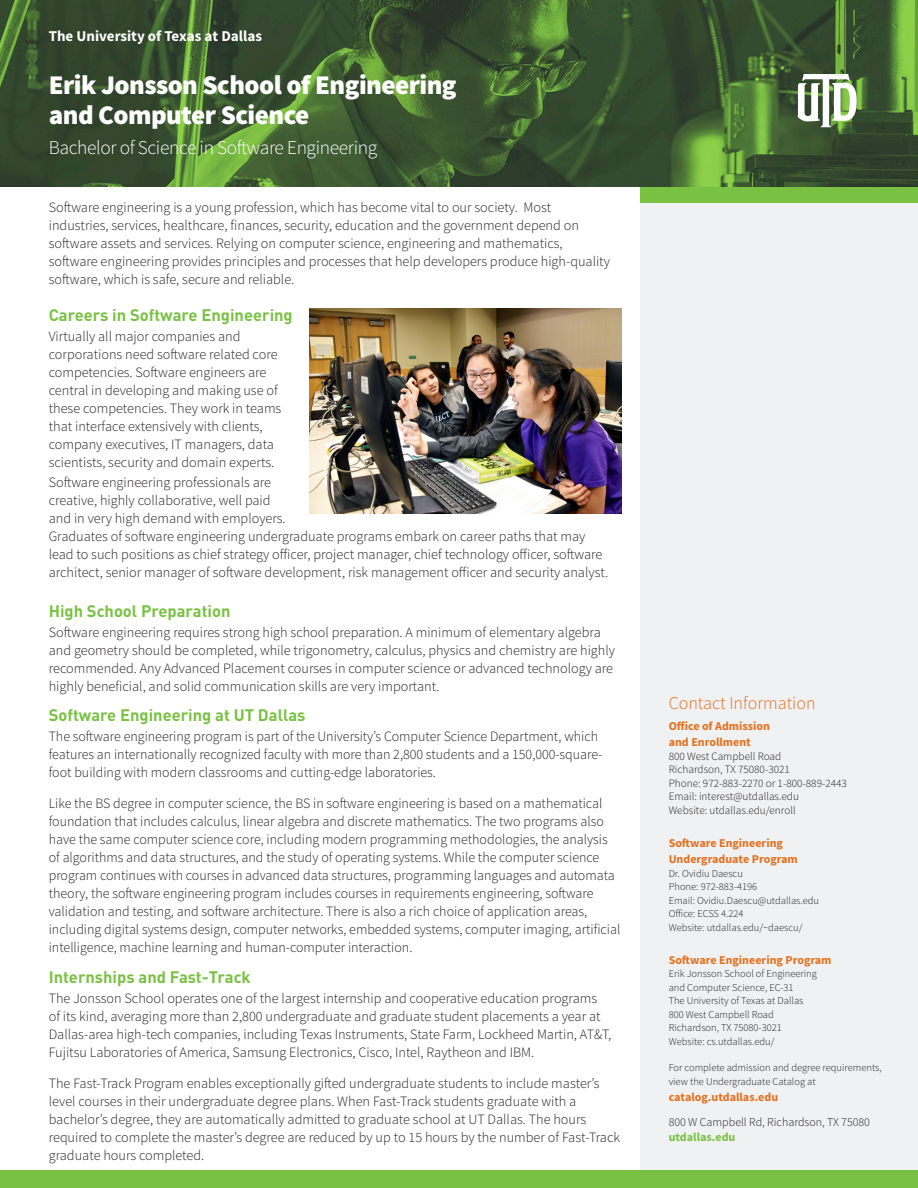
<style>
.page{position:relative;width:918px;height:1188px;background:#fff}
.page>*{position:absolute;margin:0;border:0;box-sizing:border-box;transform-origin:0 0}
.yourName{font:900 27px/30px "Source Sans Pro";letter-spacing:-.02em;color:#fff}
.yourPosition{font:300 19.5px "Source Sans Pro";letter-spacing:-.02em;color:#fff}
.t1{font:300 18px "Source Sans Pro";color:#e4701e}
.t2{font:700 16.5px "DIN Pro";color:#79c142}
.t3{font:700 15px "Source Sans Pro";color:#fff}
.t4{font:300 14.25px/18px "Source Sans Pro";color:#231f20}
.para{font:700 12px/16.5px "Source Sans Pro";color:#e4701e}
.t5{font:300 12px "Source Sans Pro";color:#231f20}
.t6{font:700 12px "Source Sans Pro";color:#79c142}
.para-2{font:300 11.25px/13.5px "Source Sans Pro";color:#231f20}
.para-3{font:300 10.5px/13.5px "Source Sans Pro";color:#231f20}
</style>
<div class="page">
<img style="left:0;top:0;width:918px;height:187px">
<div style="left:640px;top:201px;width:278px;height:969px;background:#f0f1f2"></div>
<div style="left:640px;top:187px;width:278px;height:15px;background:#79c142"></div>
<div style="left:0;top:1170px;width:918px;height:18px;background:#79c142"></div>
<svg style="left:798px;top:74px;width:59px;height:53px"></svg>
<img style="left:310px;top:308px;width:312px;height:206px">
<p class="t3" style="left:49px;top:27px;width:215px">The University of Texas at Dallas</p>
<p class="yourName" style="left:49px;top:71px;width:409px">Erik Jonsson School of Engineering and Computer Science</p>
<p class="yourPosition" style="left:49px;top:136px;width:330px">Bachelor of Science in Software Engineering</p>
<p class="t4" style="left:49px;top:198px;width:563px">Software engineering is a young profession, which has become vital to our society. Most industries, services, healthcare, finances, security, education and the government depend on software assets and services. Relying on computer science, engineering and mathematics, software engineering provides principles and processes that help developers produce high-quality software, which is safe, secure and reliable.</p>
<p class="t2" style="left:49px;top:303px;width:246px">Careers in Software Engineering</p>
<p class="t4" style="left:49px;top:327px;width:234px">Virtually all major companies and corporations need software related core competencies. Software engineers are central in developing and making use of these competencies. They work in teams that interface extensively with clients, company executives, IT managers, data scientists, security and domain experts.</p>
<p class="t4" style="left:49px;top:473px;width:561px">Software engineering professionals are<br>creative, highly collaborative, well paid<br>and in very high demand with employers.<br>Graduates of software engineering undergraduate programs embark on career paths that may lead to such positions as chief strategy officer, project manager, chief technology officer, software architect, senior manager of software development, risk management officer and security analyst.</p>
<p class="t2" style="left:49px;top:599px;width:183px">High School Preparation</p>
<p class="t4" style="left:49px;top:623px;width:568px">Software engineering requires strong high school preparation. A minimum of elementary algebra and geometry should be completed, while trigonometry, calculus, physics and chemistry are highly recommended. Any Advanced Placement courses in computer science or advanced technology are highly beneficial, and solid communication skills are very important.</p>
<p class="t2" style="left:49px;top:704px;width:258px">Software Engineering at UT Dallas</p>
<p class="t4" style="left:49px;top:728px;width:555px">The software engineering program is part of the University’s Computer Science Department, which features an internationally recognized faculty with more than 2,800 students and a 150,000-square&shy;foot building with modern classrooms and cutting-edge laboratories.</p>
<p class="t4" style="left:49px;top:795px;width:573px">Like the BS degree in computer science, the BS in software engineering is based on a mathematical foundation that includes calculus, linear algebra and discrete mathematics. The two programs also have the same computer science core, including modern programming methodologies, the analysis of algorithms and data structures, and the study of operating systems. While the computer science program continues with courses in advanced data structures, programming languages and automata theory, the software engineering program includes courses in requirements engineering, software validation and testing, and software architecture. There is also a rich choice of application areas, including digital systems design, computer networks, embedded systems, computer imaging, artificial intelligence, machine learning and human-computer interaction.</p>
<p class="t2" style="left:49px;top:966px;width:204px">Internships and Fast-Track</p>
<p class="t4" style="left:49px;top:990px;width:564px">The Jonsson School operates one of the largest internship and cooperative education programs of its kind, averaging more than 2,800 undergraduate and graduate student placements a year at Dallas-area high-tech companies, including Texas Instruments, State Farm, Lockheed Martin, AT&amp;T, Fujitsu Laboratories of America, Samsung Electronics, Cisco, Intel, Raytheon and IBM.</p>
<p class="t4" style="left:49px;top:1074px;width:573px">The Fast-Track Program enables exceptionally gifted undergraduate students to include master’s level courses in their undergraduate degree plans. When Fast-Track students graduate with a bachelor’s degree, they are automatically admitted to graduate school at UT Dallas. The hours required to complete the master’s degree are reduced by up to 15 hours by the number of Fast-Track graduate hours completed.</p>
<p class="t1" style="left:669px;top:692px;width:148px">Contact Information</p>
<p class="para" style="left:669px;top:718px;width:103px">Office of Admission and Enrollment</p>
<p class="para-2" style="left:669px;top:749px;width:180px">800 West Campbell Road<br>Richardson, TX 75080-3021<br>Phone: 972-883-2270 or 1-800-889-2443<br>Email: interest@utdallas.edu<br>Website: utdallas.edu/enroll</p>
<p class="para" style="left:669px;top:835px;width:131px">Software Engineering<br>Undergraduate Program</p>
<p class="para-3" style="left:669px;top:867px;width:152px">Dr. Ovidiu Daescu<br>Phone: 972-883-4196<br>Email: Ovidiu.Daescu@utdallas.edu<br>Office: ECSS 4.224<br>Website: utdallas.edu/~daescu/</p>
<p class="para" style="left:669px;top:952px;width:164px">Software Engineering Program</p>
<p class="para-3" style="left:669px;top:967px;width:150px">Erik Jonsson School of Engineering and Computer Science, EC-31<br>The University of Texas at Dallas<br>800 West Campbell Road<br>Richardson, TX 75080-3021<br>Website: cs.utdallas.edu/</p>
<p class="para-3" style="left:669px;top:1061px;width:215px">For complete admission and degree requirements, view the Undergraduate Catalog at</p>
<p class="para" style="left:669px;top:1089px;width:111px">catalog.utdallas.edu</p>
<p class="t5" style="left:669px;top:1115px;width:203px">800 W Campbell Rd, Richardson, TX 75080</p>
<p class="t6" style="left:669px;top:1130px;width:68px">utdallas.edu</p>
</div>
